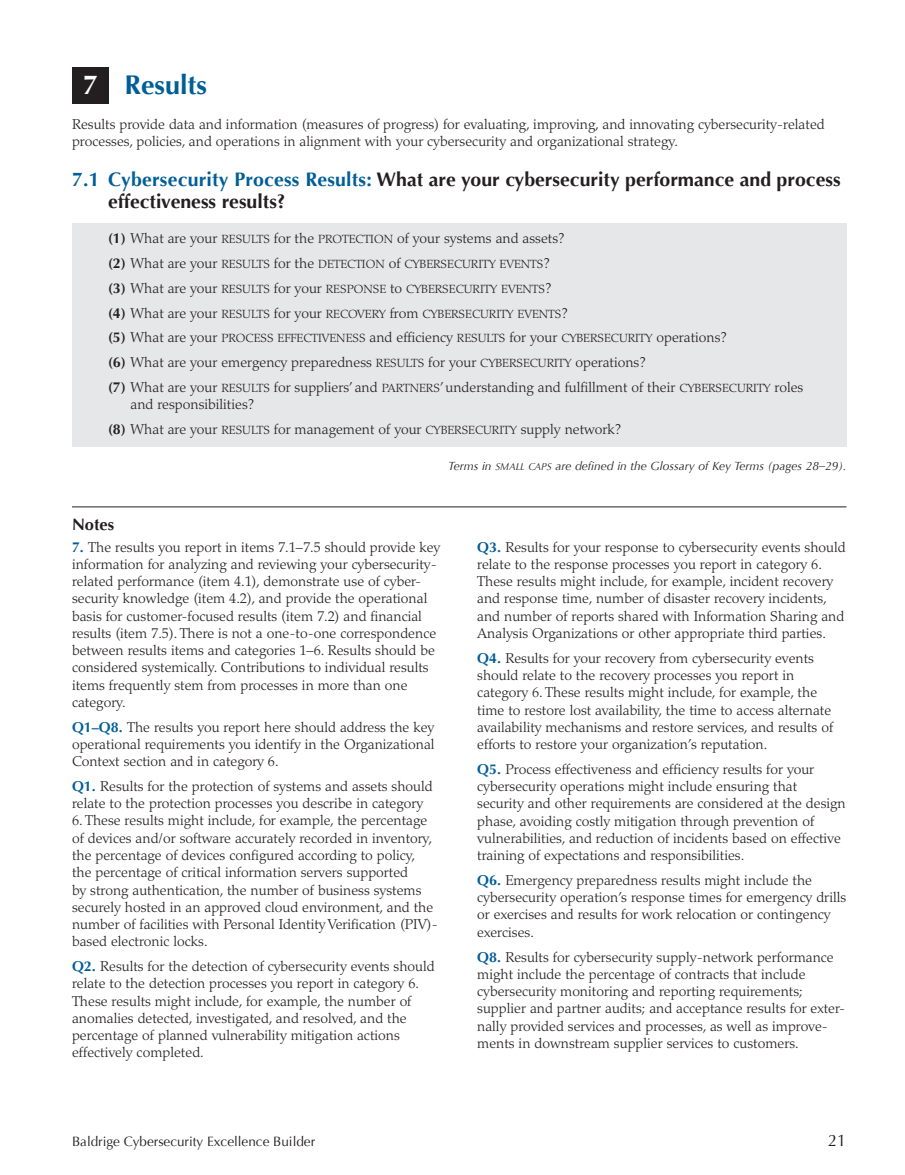
<style>
.page{position:relative;width:905px;height:1175px;background:#fff}
.page>*{position:absolute;margin:0;border:0;box-sizing:border-box;transform-origin:0 0}
.t1{font:700 27px "Optima";color:#005e97}
.t2{font:700 27px "Optima";color:#fff}
.t3{font:700 19.5px/21.8px "Optima";color:#231f20}
.t4{font:700 16.5px "Optima";color:#231f20}
.t5{font:16.5px "Optima";color:#231f20}
.t6{font:300 14.25px/17.2px "Palatino";color:#231f20}
.t7{font:13.5px "Optima";color:#231f20}
.t8{font:italic 12px "Optima";color:#231f20}
.t9{font:11.85px "Palatino Light SC830";color:#231f20}
.s1{color:#005e97}
.s2{font-family:"Optima";font-weight:700}
.s3{font-family:"Palatino Light SC830";font-weight:400;font-size:11.85px}
.s4{font-family:"Optima";font-weight:700;font-size:14.25px}
.s5{font-family:"Palatino";font-weight:300;font-size:14.25px}
.s6{font-family:"Optima Italic SC830";font-style:normal;font-size:9.9px}
.s7{font-family:"Optima";font-weight:700;color:#005e97}
</style>
<div class="page">
<div style="left:72px;top:372px;width:774px;height:50px;background:#e6e7e9"></div>
<div style="left:72px;top:414px;width:774px;height:33px;background:#e6e7e9"></div>
<div style="left:72px;top:348px;width:774px;height:32px;background:#e6e7e9"></div>
<div style="left:72px;top:323px;width:774px;height:32px;background:#e6e7e9"></div>
<div style="left:72px;top:298px;width:774px;height:32px;background:#e6e7e9"></div>
<div style="left:72px;top:273px;width:774px;height:33px;background:#e6e7e9"></div>
<div style="left:72px;top:249px;width:774px;height:32px;background:#e6e7e9"></div>
<div style="left:72px;top:224px;width:774px;height:32px;background:#e6e7e9"></div>
<hr style="left:72px;top:506px;width:774px;height:1px;background:#231f20">
<div style="left:72px;top:68px;width:36px;height:36px;background:#231f20"></div>
<p class="t2" style="left:83px;top:69px;width:17px">7</p>
<h2 class="t1" style="left:124px;top:69px;width:84px">Results</h2>
<p class="t6" style="left:72px;top:116px;width:754px">Results provide data and information (measures of progress) for evaluating, improving, and innovating cybersecurity-related processes, policies, and operations in alignment with your cybersecurity and organizational strategy.</p>
<h3 class="t3" style="left:108px;top:169px;width:734px;text-indent:-36px"><span class="s1">7.1 Cybersecurity Process Results:</span> What are your cybersecurity performance and process effectiveness results?</h3>
<p class="t6" style="left:108px;top:230px;width:458px"><span class="s2">(1)</span> What are your <span class="s3">RESULTS</span> for the <span class="s3">PROTECTION</span> of your systems and assets?</p>
<p class="t9" style="left:108px;top:257px;width:443px"><span class="s4">(2)</span> <span class="s5">What are your</span> RESULTS <span class="s5">for the</span> DETECTION <span class="s5">of</span> CYBERSECURITY EVENTS<span class="s5">?</span></p>
<p class="t9" style="left:108px;top:282px;width:445px"><span class="s4">(3)</span> <span class="s5">What are your</span> RESULTS <span class="s5">for your</span> RESPONSE <span class="s5">to</span> CYBERSECURITY EVENTS<span class="s5">?</span></p>
<p class="t9" style="left:108px;top:306px;width:461px"><span class="s4">(4)</span> <span class="s5">What are your</span> RESULTS <span class="s5">for your</span> RECOVERY <span class="s5">from</span> CYBERSECURITY EVENTS<span class="s5">?</span></p>
<p class="t6" style="left:108px;top:329px;width:620px"><span class="s2">(5)</span> What are your <span class="s3">PROCESS EFFECTIVENESS</span> and effciency <span class="s3">RESULTS</span> for your <span class="s3">CYBERSECURITY</span> operations?</p>
<p class="t6" style="left:108px;top:354px;width:539px"><span class="s2">(6)</span> What are your emergency preparedness <span class="s3">RESULTS</span> for your <span class="s3">CYBERSECURITY</span> operations?</p>
<p class="t6" style="left:131px;top:378px;width:674px;text-indent:-23px"><span class="s2">(7)</span> What are your <span class="s3">RESULTS</span> for suppliers’ and <span class="s3">PARTNERS</span>’ understanding and fulfllment of their <span class="s3">CYBERSECURITY</span> roles and responsibilities?</p>
<p class="t6" style="left:108px;top:420px;width:515px"><span class="s2">(8)</span> What are your <span class="s3">RESULTS</span> for management of your <span class="s3">CYBERSECURITY</span> supply network?</p>
<p class="t8" style="left:448px;top:459px;width:399px">Terms in <span class="s6">SMALL CAPS</span> are defined in the Glossary of Key Terms (pages 28–29).</p>
<p class="t4" style="left:72px;top:514px;width:44px">Notes</p>
<p class="t6" style="left:72px;top:538px;width:370px"><span class="s7">7.</span> The results you report in items 7.1–7.5 should provide key information for analyzing and reviewing your cybersecurity&shy;related performance (item 4.1), demonstrate use of cyber&shy;security knowledge (item 4.2), and provide the operational basis for customer-focused results (item 7.2) and fnancial results (item 7.5). There is not a one-to-one correspondence between results items and categories 1–6. Results should be considered systemically. Contributions to individual results items frequently stem from processes in more than one category.</p>
<p class="t6" style="left:72px;top:718px;width:364px;text-align:justify"><span class="s7">Q1–Q8.</span> The results you report here should address the key operational requirements you identify in the Organizational Context section and in category 6.</p>
<p class="t6" style="left:72px;top:777px;width:362px"><span class="s7">Q1.</span> Results for the protection of systems and assets should relate to the protection processes you describe in category</p>
<p class="t6" style="left:72px;top:812px;width:367px">6. These results might include, for example, the percentage of devices and/or software accurately recorded in inventory, the percentage of devices confgured according to policy, the percentage of critical information servers supported<br>by strong authentication, the number of business systems securely hosted in an approved cloud environment, and the number of facilities with Personal Identity Verifcation (PIV)- based electronic locks.</p>
<p class="t6" style="left:72px;top:957px;width:364px"><span class="s7">Q2.</span> Results for the detection of cybersecurity events should relate to the detection processes you report in category 6.<br>These results might include, for example, the number of anomalies detected, investigated, and resolved, and the percentage of planned vulnerability mitigation actions effectively completed.</p>
<p class="t6" style="left:477px;top:538px;width:370px"><span class="s7">Q3.</span> Results for your response to cybersecurity events should relate to the response processes you report in category 6.<br>These results might include, for example, incident recovery and response time, number of disaster recovery incidents, and number of reports shared with Information Sharing and Analysis Organizations or other appropriate third parties.</p>
<p class="t6" style="left:477px;top:649px;width:358px"><span class="s7">Q4.</span> Results for your recovery from cybersecurity events should relate to the recovery processes you report in category 6. These results might include, for example, the time to restore lost availability, the time to access alternate availability mechanisms and restore services, and results of efforts to restore your organization’s reputation.</p>
<p class="t6" style="left:477px;top:760px;width:370px"><span class="s7">Q5.</span> Process effectiveness and effciency results for your cybersecurity operations might include ensuring that security and other requirements are considered at the design phase, avoiding costly mitigation through prevention of vulnerabilities, and reduction of incidents based on effective training of expectations and responsibilities.</p>
<p class="t6" style="left:477px;top:871px;width:370px"><span class="s7">Q6.</span> Emergency preparedness results might include the cybersecurity operation’s response times for emergency drills or exercises and results for work relocation or contingency exercises.</p>
<p class="t6" style="left:477px;top:948px;width:369px"><span class="s7">Q8.</span> Results for cybersecurity supply-network performance might include the percentage of contracts that include cybersecurity monitoring and reporting requirements; supplier and partner audits; and acceptance results for exter&shy;nally provided services and processes, as well as improve&shy;ments in downstream supplier services to customers.</p>
<p class="t7" style="left:72px;top:1133px;width:245px">Baldrige Cybersecurity Excellence Builder</p>
<p class="t5" style="left:828px;top:1131px;width:20px">21</p>
</div>
